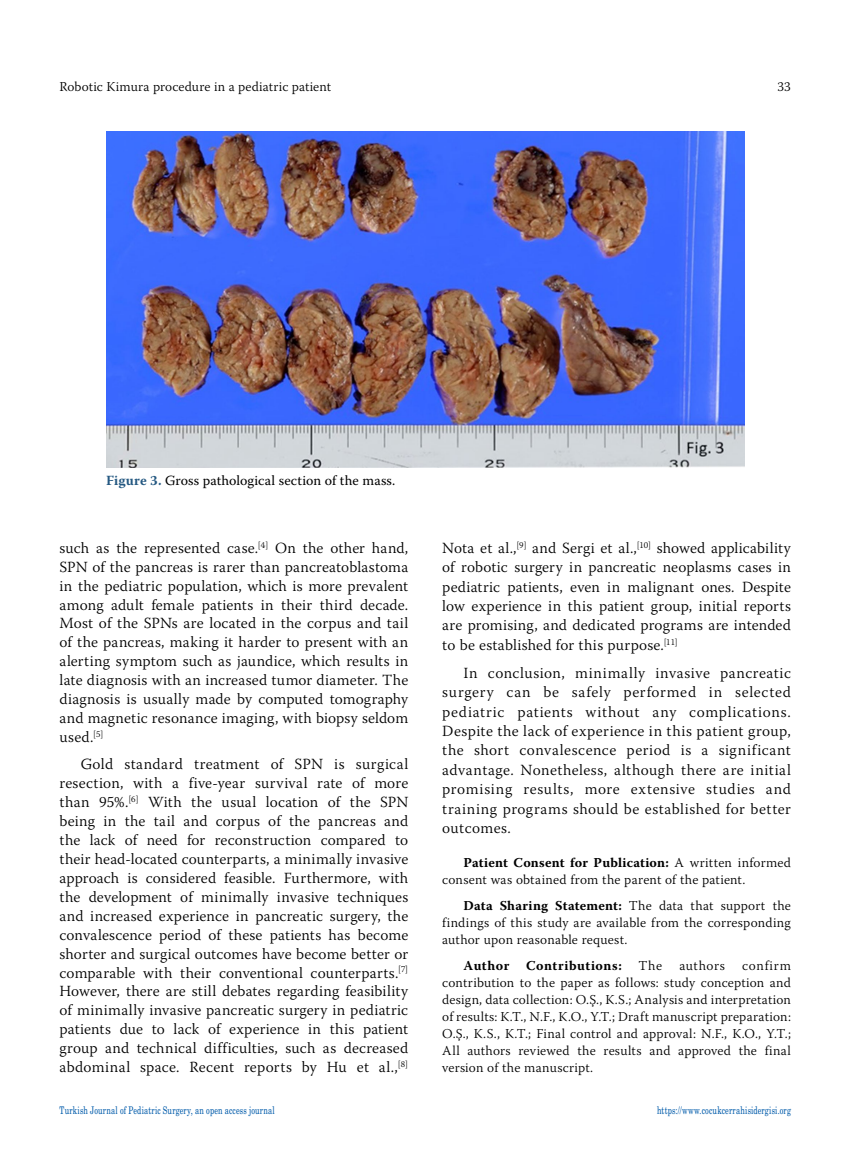
<style>
.page{position:relative;width:859px;height:1170px;background:#fff}
.page>*{position:absolute;margin:0;border:0;box-sizing:border-box;transform-origin:0 0}
.t1{font:300 15.45px/18.9px "Warnock Pro";letter-spacing:.02em;color:#000;text-align:justify}
.t2{font:13.95px "Warnock Pro";letter-spacing:.005em;color:#000}
.t3{font:300 13.5px/17.1px "Warnock Pro";letter-spacing:.01em;color:#000;text-align:justify}
.t4{font:700 13.5px "Warnock Pro";letter-spacing:.035em;color:#000}
.t5{font:300 13.5px "Warnock Pro";letter-spacing:.035em;color:#000}
.t6{font:10.5px "Madison Tr";letter-spacing:.015em;color:#005baa}
.s1{font-weight:700;color:#255982}
.s2{font-weight:700}
.s3{font-weight:300}
</style>
<div class="page">
<img style="left:106px;top:132px;width:638px;height:336px">
<p class="t3" style="left:60px;top:78px;width:273px">Robotic Kimura procedure in a pediatric patient</p>
<p class="t3" style="left:778px;top:78px;width:15px">33</p>
<p class="t2" style="left:106px;top:472px;width:291px"><span class="s1">Figure 3.</span> Gross pathological section of the mass.</p>
<p class="t1" style="left:60px;top:538px;width:350px">such as the represented case.<sup>[4]</sup> On the other hand, SPN of the pancreas is rarer than pancreatoblastoma in the pediatric population, which is more prevalent among adult female patients in their third decade.<br>Most of the SPNs are located in the corpus and tail of the pancreas, making it harder to present with an alerting symptom such as jaundice, which results in late diagnosis with an increased tumor diameter. The diagnosis is usually made by computed tomography and magnetic resonance imaging, with biopsy seldom used.<sup>[5]</sup></p>
<p class="t1" style="left:60px;top:754px;width:350px;text-indent:21px">Gold standard treatment of SPN is surgical resection, with a five-year survival rate of more than 95%.<sup>[6]</sup> With the usual location of the SPN being in the tail and corpus of the pancreas and the lack of need for reconstruction compared to their head-located counterparts, a minimally invasive approach is considered feasible. Furthermore, with the development of minimally invasive techniques and increased experience in pancreatic surgery, the convalescence period of these patients has become shorter and surgical outcomes have become better or comparable with their conventional counterparts.<sup>[7] </sup>However, there are still debates regarding feasibility of minimally invasive pancreatic surgery in pediatric patients due to lack of experience in this patient group and technical difficulties, such as decreased abdominal space. Recent reports by Hu et al.,<sup>[8]</sup></p>
<p class="t1" style="left:442px;top:537px;width:350px;line-height:19.4px">Nota et al.,<sup>[9]</sup> and Sergi et al.,<sup>[10]</sup> showed applicability of robotic surgery in pancreatic neoplasms cases in pediatric patients, even in malignant ones. Despite low experience in this patient group, initial reports are promising, and dedicated programs are intended to be established for this purpose.<sup>[11]</sup></p>
<p class="t1" style="left:442px;top:662px;width:350px;line-height:19.4px;text-indent:21px">In conclusion, minimally invasive pancreatic surgery can be safely performed in selected pediatric patients without any complications.<br>Despite the lack of experience in this patient group, the short convalescence period is a significant advantage. Nonetheless, although there are initial promising results, more extensive studies and training programs should be established for better outcomes.</p>
<p class="t3" style="left:442px;top:854px;width:350px;text-indent:21px"><span class="s2">Patient Consent for Publication:</span> A written informed consent was obtained from the parent of the patient.</p>
<p class="t3" style="left:442px;top:896px;width:350px;text-indent:21px"><span class="s2">Data Sharing Statement:</span> The data that support the findings of this study are available from the corresponding author upon reasonable request.</p>
<p class="t4" style="left:463px;top:957px;width:200px">Author Contributions: <span class="s3">The</span></p>
<p class="t5" style="left:679px;top:957px;width:47px">authors</p>
<p class="t3" style="left:442px;top:956px;width:350px;text-indent:300px">confirm contribution to the paper as follows: study conception and design, data collection: O.Ş., K.S.; Analysis and interpretation of results: K.T., N.F., K.O., Y.T.; Draft manuscript preparation:<br>O.Ş., K.S., K.T.; Final control and approval: N.F., K.O., Y.T.; All authors reviewed the results and approved the final version of the manuscript.</p>
<p class="t6" style="left:60px;top:1103px;width:217px">Turkish Journal of Pediatric Surgery, an open access journal</p>
<p class="t6" style="left:657px;top:1103px;width:135px">https://www.cocukcerrahisidergisi.org</p>
</div>
